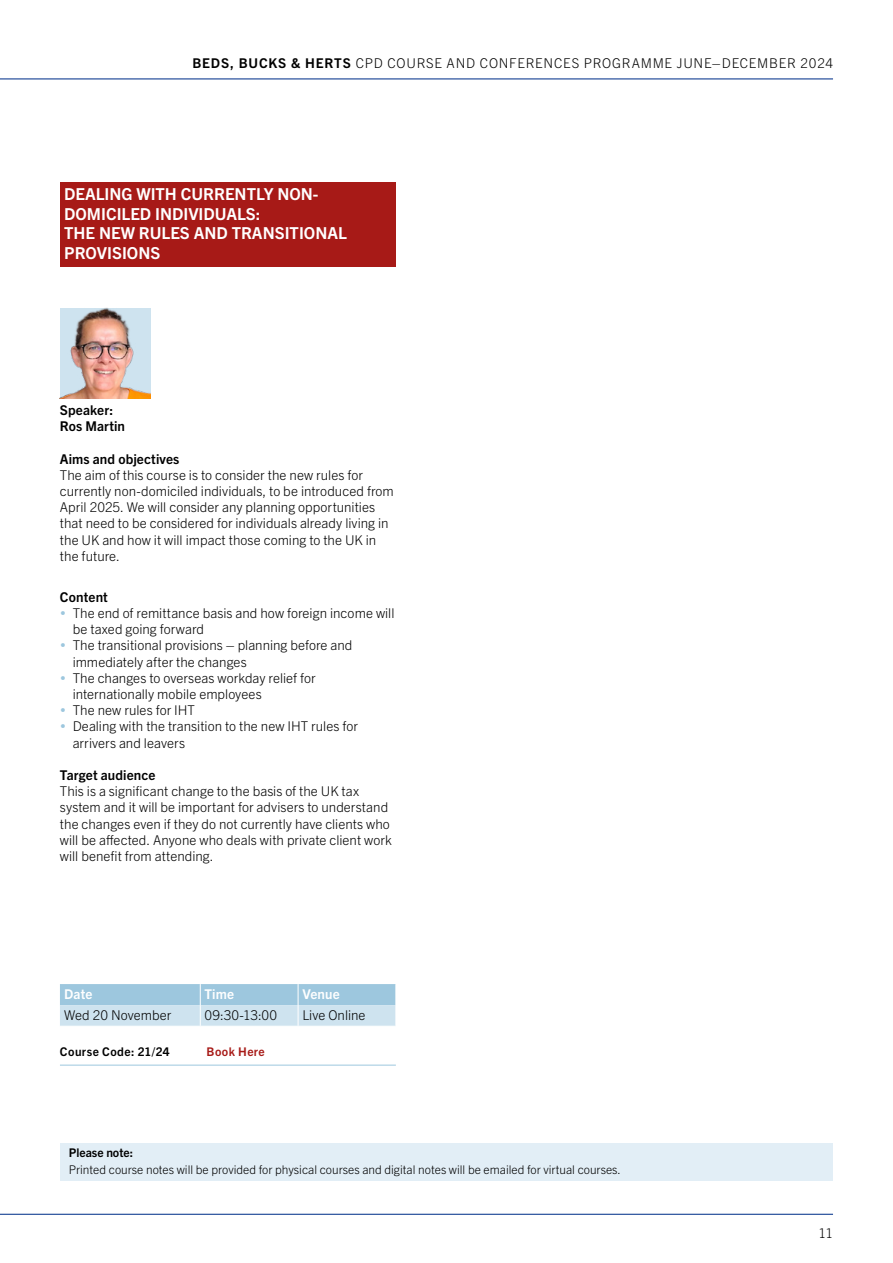
<style>
.page{position:relative;width:893px;height:1263px;background:#fff}
.page>*{position:absolute;margin:0;border:0;box-sizing:border-box;transform-origin:0 0}
.t1{font:700 16.5px/19.8px "Trade Gothic Next LT Pro";color:#fff}
.t2{font:300 13.5px/16.2px "Trade Gothic Next LT Pro";color:#000}
.t3{font:700 13.5px/16.2px "Trade Gothic Next LT Pro";letter-spacing:.01em;color:#000}
.t4{font:300 13.5px "Trade Gothic Next LT Pro";letter-spacing:.055em;color:#000}
.t5{font:700 13.5px "Trade Gothic Next LT Pro";letter-spacing:.01em;color:#fff}
.t6{font:300 12px "Trade Gothic Next LT Pro";color:#000}
.t7{font:700 12px "Trade Gothic Next LT Pro";letter-spacing:.02em;color:#000}
.t8{font:700 12px "Trade Gothic Next LT Pro";color:#000}
.t9{font:700 12px "Trade Gothic Next LT Pro";letter-spacing:.035em;color:#a71a17}
.s1{font-weight:700}
.s2{font-family:"Mr Eaves San OT";font-weight:800;font-size:24px;color:#9dc7de}
</style>
<div class="page">
<hr style="left:0;top:1214px;width:833px;height:1px;background:#164194">
<div style="left:60px;top:1144px;width:773px;height:37px;background:#e2eef6"></div>
<div style="left:60px;top:182px;width:336px;height:46px;background:#a71a17"></div>
<div style="left:60px;top:222px;width:336px;height:45px;background:#a71a17"></div>
<hr style="left:60px;top:1065px;width:336px;height:1px;background:#9dc7de">
<img style="left:60px;top:308px;width:91px;height:91px">
<svg style="left:60px;top:984px;width:336px;height:42px;background:#b6d5e6"></svg>
<hr style="left:0;top:78px;width:833px;height:1px;background:#164194">
<p class="t4" style="left:192px;top:53px;width:501px"><span class="s1">BEDS, BUCKS &amp; HERTS</span> CPD COURSE AND CONFERENCES PROGRAMME June</p>
<p class="t2" style="left:712px;top:54px;width:30px">–December</p>
<p class="t2" style="left:800px;top:54px;width:34px">2024</p>
<p class="t1" style="left:64px;top:183px;width:284px">DEALING WITH CURRENTLY NON-<br>DOMICILED INDIVIDUALS:<br>THE NEW RULES AND TRANSITIONAL<br>PROVISIONS</p>
<p class="t3" style="left:60px;top:401px;width:67px">Speaker:<br>Ros Martin</p>
<p class="t3" style="left:60px;top:450px;width:121px">Aims and objectives</p>
<p class="t2" style="left:60px;top:466px;width:335px">The aim of this course is to consider the new rules for currently non-domiciled individuals, to be introduced from April 2025. We will consider any planning opportunities that need to be considered for individuals already living in the UK and how it will impact those coming to the UK in the future.</p>
<p class="t3" style="left:60px;top:588px;width:49px">Content</p>
<p class="t2" style="left:60px;top:604px;width:336px"><span class="s2">·</span> The end of remittance basis and how foreign income will</p>
<p class="t2" style="left:73px;top:620px;width:133px">be taxed going forward</p>
<p class="t2" style="left:60px;top:636px;width:294px"><span class="s2">·</span> The transitional provisions – planning before and</p>
<p class="t2" style="left:73px;top:653px;width:176px">immediately after the changes</p>
<p class="t2" style="left:60px;top:669px;width:257px"><span class="s2">·</span> The changes to overseas workday relief for</p>
<p class="t2" style="left:73px;top:685px;width:191px">internationally mobile employees</p>
<p class="t2" style="left:60px;top:701px;width:136px"><span class="s2">·</span> The new rules for IHT</p>
<p class="t2" style="left:60px;top:717px;width:300px"><span class="s2">·</span> Dealing with the transition to the new IHT rules for</p>
<p class="t2" style="left:73px;top:734px;width:114px">arrivers and leavers</p>
<p class="t3" style="left:60px;top:766px;width:97px">Target audience</p>
<p class="t2" style="left:60px;top:782px;width:333px">This is a significant change to the basis of the UK tax system and it will be important for advisers to understand the changes even if they do not currently have clients who will be affected. Anyone who deals with private client work will benefit from attending.</p>
<p class="t5" style="left:64px;top:984px;width:30px">Date</p>
<p class="t5" style="left:205px;top:984px;width:31px">Time</p>
<p class="t5" style="left:302px;top:984px;width:39px">Venue</p>
<p class="t2" style="left:64px;top:1006px;width:109px">Wed 20 November</p>
<p class="t2" style="left:205px;top:1006px;width:74px">09:30-13:00</p>
<p class="t2" style="left:302px;top:1006px;width:65px">Live Online</p>
<p class="t7" style="left:60px;top:1043px;width:111px">Course Code: 21/24</p>
<p class="t9" style="left:207px;top:1043px;width:60px">Book Here</p>
<p class="t8" style="left:69px;top:1144px;width:66px">Please note:</p>
<p class="t6" style="left:69px;top:1161px;width:553px">Printed course notes will be provided for physical courses and digital notes will be emailed for virtual courses.</p>
<p class="t2" style="left:818px;top:1224px;width:16px">11</p>
</div>
